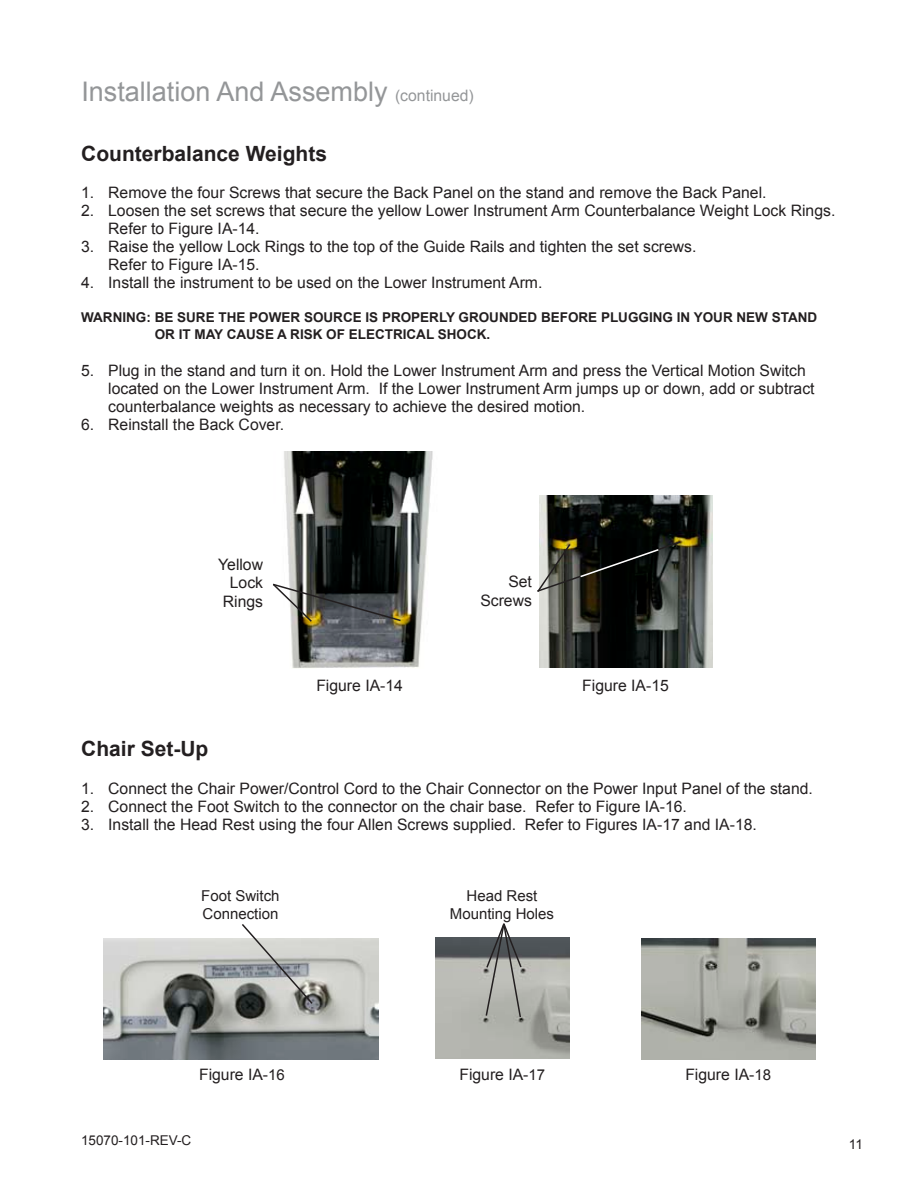
<style>
.page{position:relative;width:918px;height:1188px;background:#fff}
.page>*{position:absolute;margin:0;border:0;box-sizing:border-box;transform-origin:0 0}
.t1{font:27px "Arial";color:#949698}
.t2{font:700 21px "Arial";color:#231f20}
.t3{font:15.75px/18px "Arial";color:#231f20}
.t4{font:15px/18px "Arial";color:#231f20}
.t5{font:700 13.5px "Arial";color:#231f20}
.t6{font:13.5px "Arial";color:#231f20}
.s1{font-size:15.75px}
.s2{font-size:15px}
</style>
<div class="page">
<img style="left:284px;top:452px;width:149px;height:216px">
<img style="left:540px;top:495px;width:173px;height:172px">
<svg style="left:273px;top:582px;width:129px;height:41px"></svg>
<img style="left:103px;top:938px;width:276px;height:121px">
<img style="left:435px;top:937px;width:134px;height:121px">
<img style="left:641px;top:938px;width:174px;height:121px">
<svg style="left:240px;top:924px;width:74px;height:81px"></svg>
<svg style="left:485px;top:923px;width:38px;height:96px"></svg>
<svg style="left:537px;top:540px;width:145px;height:54px"></svg>
<h1 class="t1" style="left:81px;top:73px;width:394px">Installation And Assembly <span class="s1">(continued)</span></h1>
<h2 class="t2" style="left:81px;top:140px;width:247px">COUNTERBALANCE WEIGHTS</h2>
<p class="t3" style="left:81px;top:184px;width:687px">1. Remove the four Screws that secure the Back Panel on the stand and remove the Back Panel.</p>
<p class="t3" style="left:108px;top:202px;width:729px;text-indent:-27px">2. Loosen the set screws that secure the yellow Lower Instrument Arm Counterbalance Weight Lock Rings.<br>Refer to Figure IA-14.</p>
<p class="t3" style="left:108px;top:238px;width:590px;text-indent:-27px">3. Raise the yellow Lock Rings to the top of the Guide Rails and tighten the set screws.<br>Refer to Figure IA-15.</p>
<p class="t3" style="left:81px;top:274px;width:463px">4. Install the instrument to be used on the Lower Instrument Arm.</p>
<p class="t5" style="left:81px;top:309px;width:22px">WARNING</p>
<p class="t5" style="left:146px;top:309px;width:41px">:BE SURE</p>
<p class="t5" style="left:218px;top:309px;width:10px">THE</p>
<p class="t5" style="left:249px;top:309px;width:11px">POWER</p>
<p class="t5" style="left:304px;top:309px;width:11px">SOURCE</p>
<p class="t5" style="left:366px;top:309px;width:27px">IS PROPER</p>
<p class="t5" style="left:439px;top:309px;width:31px">LY GROUNDED</p>
<p class="t5" style="left:541px;top:309px;width:20px">BEFORE</p>
<p class="t5" style="left:601px;top:309px;width:28px">PLUGGING</p>
<p class="t5" style="left:677px;top:309px;width:28px">IN YOUR</p>
<p class="t5" style="left:737px;top:309px;width:12px">NEW</p>
<p class="t5" style="left:772px;top:309px;width:10px">STAND</p>
<p class="t5" style="left:155px;top:325px;width:337px">OR IT MAY CAUSE A RISK OF ELECTRICAL SHOCK.</p>
<p class="t3" style="left:108px;top:361px;width:708px;text-indent:-27px">5. Plug in the stand and turn it on. Hold the Lower Instrument Arm and press the Vertical Motion Switch located on the Lower Instrument Arm. If the Lower Instrument Arm jumps up or down, add or subtract counterbalance weights as necessary to achieve the desired motion.</p>
<p class="t3" style="left:81px;top:415px;width:204px">6. Reinstall the Back Cover.</p>
<p class="t3" style="left:218px;top:555px;width:46px;line-height:18.9px;text-align:right">Yellow<br>Lock<br>Rings</p>
<p class="t3" style="left:480px;top:572px;width:53px;line-height:18.9px;text-align:right">Set<br>Screws</p>
<p class="t3" style="left:316px;top:677px;width:88px">Figure IA-14</p>
<p class="t3" style="left:582px;top:677px;width:88px">Figure IA-15</p>
<h2 class="t2" style="left:81px;top:735px;width:129px">CHAIR SET-UP</h2>
<p class="t3" style="left:81px;top:780px;width:733px">1. Connect the Chair Power/Control Cord to the Chair Connector on the Power Input Panel of the stand.</p>
<p class="t3" style="left:81px;top:798px;width:607px">2. Connect the Foot Switch to the connector on the chair base. Refer to Figure IA-16.</p>
<p class="t3" style="left:81px;top:816px;width:677px">3. Install the Head Rest using the four Allen Screws supplied. Refer to Figures IA-17 and IA-18.</p>
<p class="t4" style="left:201px;top:887px;width:80px">Foot Switch<br>Connection</p>
<p class="t4" style="left:450px;top:887px;width:106px;text-align:center">Head Rest<br>Mounting Holes</p>
<p class="t3" style="left:199px;top:1065px;width:87px">Figure IA-<span class="s2">16</span></p>
<p class="t3" style="left:459px;top:1065px;width:87px">Figure IA-<span class="s2">17</span></p>
<p class="t3" style="left:685px;top:1065px;width:87px">Figure IA-<span class="s2">18</span></p>
<p class="t6" style="left:81px;top:1131px;width:112px">15070-101-REV-C</p>
<p class="t6" style="left:849px;top:1136px;width:15px">11</p>
</div>
